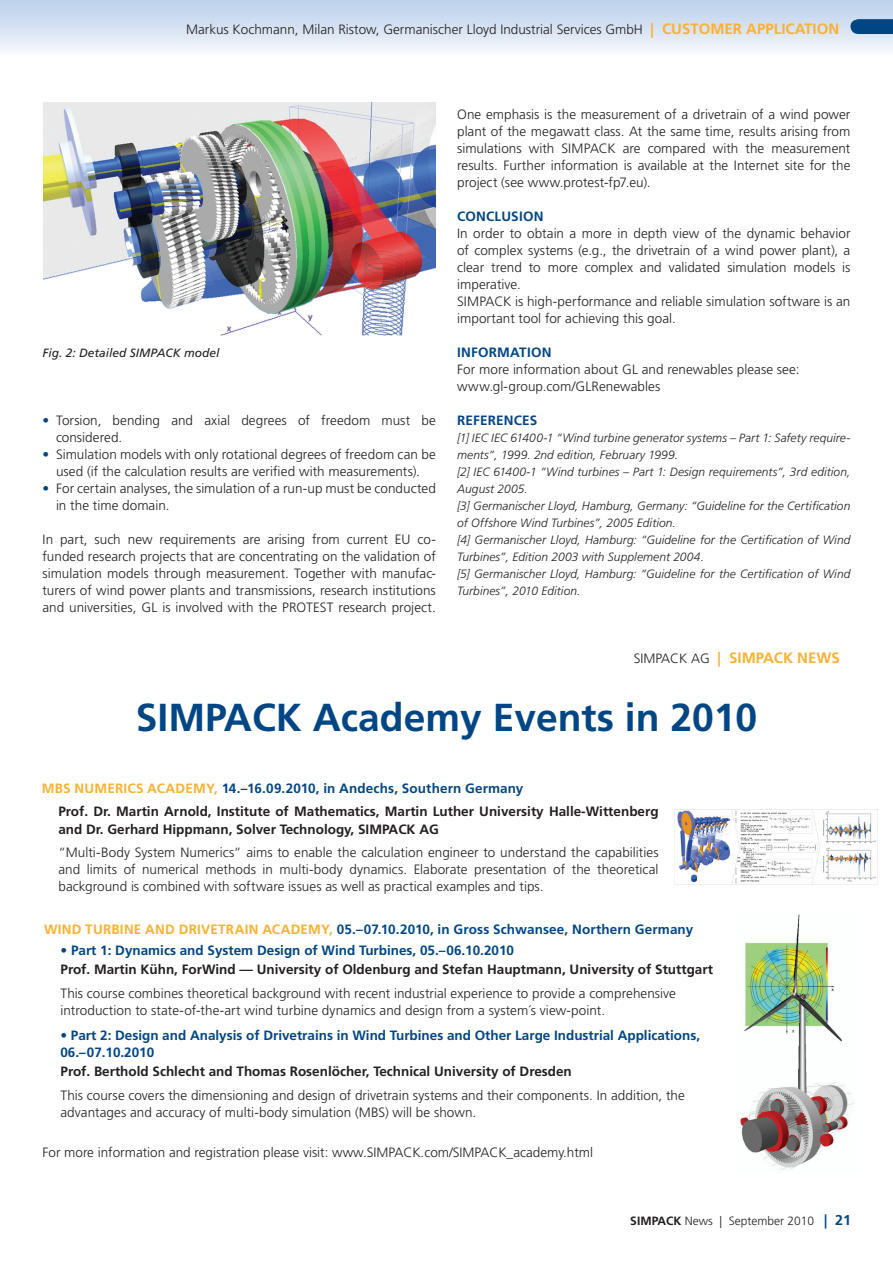
<style>
.page{position:relative;width:893px;height:1263px;background:#fff}
.page>*{position:absolute;margin:0;border:0;box-sizing:border-box;transform-origin:0 0}
.t1{font:700 39px "Frutiger LT";color:#004684}
.t2{font:700 15px "Frutiger LT";color:#fbb131}
.t3{font:300 13.5px/17px "Frutiger LT";color:#231f20}
.t4{font:700 13.5px/23.9px "Frutiger LT";color:#231f20}
.t5{font:700 13.5px/17px "Frutiger LT";color:#004684}
.t6{font:700 13.5px "Frutiger LT";letter-spacing:.015em;color:#fbb131}
.t7{font:italic 300 12px/17px "Frutiger LT";letter-spacing:.005em;color:#231f20}
.t8{font:300 12px "Frutiger LT";color:#231f20}
.t9{font:italic 12px "Frutiger LT";color:#231f20}
.s1{font-weight:700;font-size:15px;color:#fbb131}
.s2{color:#004684}
.s3{font-weight:300;font-size:13.5px;color:#231f20}
.s4{color:#fbb131}
.s5{font-weight:700}
.s6{font-weight:700;font-size:14.25px;color:#004684}
</style>
<div class="page">
<img style="left:740px;top:914px;width:114px;height:256px">
<img style="left:674px;top:809px;width:203px;height:75px">
<img style="left:44px;top:102px;width:392px;height:234px">
<svg style="left:0;top:0;width:893px;height:50px;background:#d5e1f1"></svg>
<svg style="left:850px;top:19px;width:43px;height:15px"></svg>
<p class="t3" style="left:186px;top:21px;width:655px">Markus Kochmann, Milan Ristow, Germanischer Lloyd Industrial Services GmbH <span class="s1">| Custom er application</span></p>
<p class="t9" style="left:43px;top:346px;width:178px">Fig. 2: Detailed SIMPACK model</p>
<p class="t3" style="left:56px;top:412px;width:381px;text-indent:-14px"><span class="s2">•</span> Torsion, bending and axial degrees of freedom must be considered.</p>
<p class="t3" style="left:43px;top:446px;width:395px;text-align:center"><span class="s2">•</span> Simulation models with only rotational degrees of freedom can be used (if the calculation results are verified with measurements).</p>
<p class="t3" style="left:56px;top:480px;width:381px;text-indent:-14px"><span class="s2">•</span> For certain analyses, the simulation of a run-up must be conducted in the time domain.</p>
<p class="t3" style="left:43px;top:531px;width:395px;text-align:justify">In part, such new requirements are arising from current EU co&shy;funded research projects that are concentrating on the validation of simulation models through measurement. Together with manufac&shy;turers of wind power plants and transmissions, research institutions and universities, GL is involved with the PROTEST research project.</p>
<p class="t3" style="left:457px;top:106px;width:395px;text-align:justify">One emphasis is the measurement of a drivetrain of a wind power plant of the megawatt class. At the same time, results arising from simulations with SIMPACK are compared with the measurement results. Further information is available at the Internet site for the project (see www.protest-fp7.eu).</p>
<p class="t5" style="left:457px;top:208px;width:88px">Conclusion</p>
<p class="t3" style="left:457px;top:225px;width:395px">In order to obtain a more in depth view of the dynamic behavior of complex systems (e.g., the drivetrain of a wind power plant), a clear trend to more complex and validated simulation models is imperative.<br>SIMPACK is high-performance and reliable simulation software is an important tool for achieving this goal.</p>
<p class="t5" style="left:457px;top:344px;width:96px">Information</p>
<p class="t3" style="left:457px;top:361px;width:344px">For more information about GL and renewables please see: www.gl-group.com/GLRenewables</p>
<p class="t5" style="left:457px;top:412px;width:80px">References</p>
<p class="t7" style="left:457px;top:430px;width:395px">[1] IEC IEC 61400-1 “Wind turbine generator systems – Part 1: Safety require&shy;ments”, 1999. 2nd edition, February 1999.<br>[2] IEC 61400-1 “Wind turbines – Part 1: Design requirements”, 3rd edition, August 2005.<br>[3] Germanischer Lloyd, Hamburg, Germany: “Guideline for the Certification of Offshore Wind Turbines”, 2005 Edition.<br>[4] Germanischer Lloyd, Hamburg: “Guideline for the Certification of Wind Turbines”, Edition 2003 with Supplement 2004.<br>[5] Germanischer Lloyd, Hamburg: “Guideline for the Certification of Wind Turbines”, 2010 Edition.</p>
<p class="t2" style="left:634px;top:649px;width:206px"><span class="s3">SIMPACK AG</span> | SIMPACK NEws</p>
<h1 class="t1" style="left:136px;top:695px;width:623px">SIMPACK Academy Events in 2010</h1>
<p class="t4" style="left:58px;top:776px;width:602px;text-indent:89px"><span class="s4">Academy,</span> <span class="s2">14.–16.09.2010, in Andechs, Southern Germany<br></span>Prof. Dr. Martin Arnold, Institute of Mathematics, Martin Luther University Halle-Wittenberg</p>
<p class="t4" style="left:58px;top:817px;width:382px">and Dr. Gerhard Hippmann, Solver Technology, SIMPACK AG</p>
<p class="t3" style="left:58px;top:844px;width:602px;text-align:justify">“Multi-Body System Numerics“ aims to enable the calculation engineer to understand the capabilities and limits of numerical methods in multi-body dynamics. Elaborate presentation of the theoretical background is combined with software issues as well as practical examples and tips.</p>
<p class="t5" style="left:44px;top:921px;width:651px"><span class="s4">Wi nd Turbi ne and Drivetrai n Academy,</span> 05.–07.10.2010, in Gross Schwansee, Northern Germany</p>
<p class="t5" style="left:60px;top:942px;width:455px">• Part 1: Dynamics and System Design of Wind Turbines, 05.–06.10.2010</p>
<p class="t4" style="left:60px;top:958px;width:654px">Prof. Martin Kühn, ForWind — University of Oldenburg and Stefan Hauptmann, University of Stuttgart</p>
<p class="t3" style="left:60px;top:985px;width:617px">This course combines theoretical background with recent industrial experience to provide a comprehensive introduction to state-of-the-art wind turbine dynamics and design from a system´s view-point.</p>
<p class="t5" style="left:60px;top:1027px;width:641px">• Part 2: Design and Analysis of Drivetrains in Wind Turbines and Other Large Industrial Applications,<br>06.–07.10.2010</p>
<p class="t4" style="left:60px;top:1060px;width:513px">Prof. Berthold Schlecht and Thomas Rosenlöcher, Technical University of Dresden</p>
<p class="t3" style="left:60px;top:1087px;width:626px">This course covers the dimensioning and design of drivetrain systems and their components. In addition, the advantages and accuracy of multi-body simulation (MBS) will be shown.</p>
<p class="t3" style="left:43px;top:1144px;width:552px">For more information and registration please visit: www.SIMPACK.com/SIMPACK_academy.html</p>
<p class="t6" style="left:42px;top:780px;width:89px">MBS Numerics</p>
<p class="t8" style="left:630px;top:1214px;width:222px"><span class="s5">SIMPACK</span> News | September 2010 <span class="s6">| 21</span></p>
</div>
